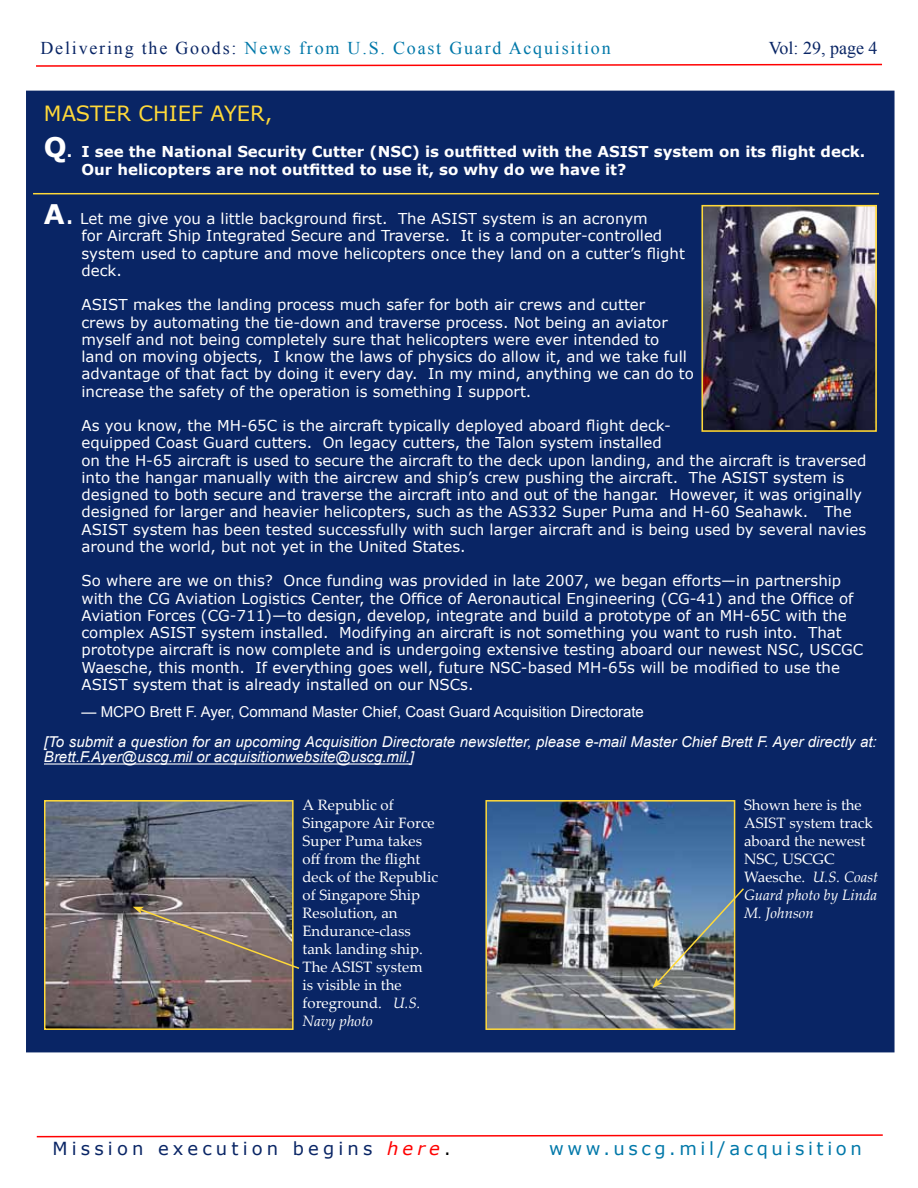
<style>
.page{position:relative;width:918px;height:1188px;background:#fff}
.page>*{position:absolute;margin:0;border:0;box-sizing:border-box;transform-origin:0 0}
.t1{font:21px "Verdana";color:#ffd939}
.t2{font:18px "Times New Roman";letter-spacing:.1em;color:#0078a9}
.t3{font:18px "Verdana";letter-spacing:.23em;color:#092565}
.t4{font:18px "Verdana";letter-spacing:.2em;color:#0078a9}
.t5{font:18px "Times New Roman";color:#092565}
.t6{font:15px/17.2px "Verdana";color:#fff}
.t7{font:15px/18px "Palatino Linotype";color:#fff}
.t8{font:italic 15px/15px "Arial";color:#fff}
.t9{font:700 15px/18px "Verdana";color:#fff}
.t10{font:15px "Arial";color:#fff}
.s1{color:#092565}
.s2{font-size:27px}
.s3{font-weight:700;font-size:27px}
.s4{font-style:italic}
.s5{font-style:italic;color:#f00}
.s6{color:#000}
</style>
<div class="page">
<div style="left:26px;top:91px;width:869px;height:961px;background:#092565"></div>
<img style="left:488px;top:803px;width:244px;height:224px">
<div style="left:485px;top:800px;width:250px;height:230px;border:2px solid #ffd939"></div>
<svg style="left:36px;top:63px;width:846px;height:4px"></svg>
<svg style="left:36px;top:1134px;width:847px;height:4px"></svg>
<hr style="left:44px;top:763px;width:366px;height:2px;background:#fff">
<img style="left:704px;top:208px;width:170px;height:221px">
<div style="left:701px;top:205px;width:176px;height:227px;border:2px solid #ffd939"></div>
<hr style="left:33px;top:193px;width:846px;height:1px;background:#ffd939">
<img style="left:47px;top:803px;width:86px;height:224px">
<div style="left:44px;top:800px;width:250px;height:230px;border:2px solid #ffd939"></div>
<svg style="left:133px;top:800px;width:309px;height:253px"></svg>
<img style="left:652px;top:800px;width:92px;height:202px">
<p class="t2" style="left:41px;top:36px;width:572px"><span class="s1">Delivering the Goods:</span> News from U.S. Coast Guard Acquisition</p>
<p class="t5" style="left:769px;top:36px;width:110px">Vol: 29, page 4</p>
<h1 class="t1" style="left:44px;top:100px;width:230px">MASTER CHIEF AYER,</h1>
<p class="t9" style="left:82px;top:142px;width:785px;text-indent:-38px"><span class="s2">Q</span>. I see the National Security Cutter (NSC) is outfitted with the ASIST system on its flight deck.<br>Our helicopters are not outfitted to use it, so why do we have it?</p>
<p class="t6" style="left:82px;top:210px;width:605px;text-indent:-38px"><span class="s3">A</span><span class="s2">.</span> Let me give you a little background first. The ASIST system is an acronym<br>for Aircraft Ship Integrated Secure and Traverse. It is a computer-controlled system used to capture and move helicopters once they land on a cutter’s flight deck.</p>
<p class="t6" style="left:82px;top:297px;width:614px">ASIST makes the landing process much safer for both air crews and cutter<br>crews by automating the tie-down and traverse process. Not being an aviator myself and not being completely sure that helicopters were ever intended to land on moving objects, I know the laws of physics do allow it, and we take full advantage of that fact by doing it every day. In my mind, anything we can do to increase the safety of the operation is something I support.</p>
<p class="t6" style="left:82px;top:417px;width:786px">As you know, the MH-65C is the aircraft typically deployed aboard flight deck-<br>equipped Coast Guard cutters. On legacy cutters, the Talon system installed<br>on the H-65 aircraft is used to secure the aircraft to the deck upon landing, and the aircraft is traversed into the hangar manually with the aircrew and ship’s crew pushing the aircraft. The ASIST system is designed to both secure and traverse the aircraft into and out of the hangar. However, it was originally designed for larger and heavier helicopters, such as the AS332 Super Puma and H-60 Seahawk. The ASIST system has been tested successfully with such larger aircraft and is being used by several navies around the world, but not yet in the United States.</p>
<p class="t6" style="left:82px;top:573px;width:783px">So where are we on this? Once funding was provided in late 2007, we began efforts—in partnership with the CG Aviation Logistics Center, the Office of Aeronautical Engineering (CG-41) and the Office of Aviation Forces (CG-711)—to design, develop, integrate and build a prototype of an MH-65C with the complex ASIST system installed. Modifying an aircraft is not something you want to rush into. That prototype aircraft is now complete and is undergoing extensive testing aboard our newest NSC, USCGC Waesche, this month. If everything goes well, future NSC-based MH-65s will be modified to use the ASIST system that is already installed on our NSCs.</p>
<p class="t10" style="left:81px;top:702px;width:564px">— MCPO Brett F. Ayer, Command Master Chief, Coast Guard Acquisition Directorate</p>
<p class="t8" style="left:44px;top:735px;width:834px">[To submit a question for an upcoming Acquisition Directorate newsletter, please e-mail Master Chief Brett F. Ayer directly at:<br>Brett.F.Ayer@uscg.mil or acquisitionwebsite@uscg.mil.]</p>
<p class="t7" style="left:303px;top:796px;width:137px">A Republic of<br>Singapore Air Force<br>Super Puma takes off from the flight deck of the Republic of Singapore Ship<br>Resolution, an<br>Endurance-class tank landing ship.<br>The ASIST system<br>is visible in the foreground. <span class="s4">U.S.<br>Navy photo</span></p>
<p class="t7" style="left:744px;top:796px;width:136px">Shown here is the<br>ASIST system track aboard the newest<br>NSC, USCGC<br>Waesche. <span class="s4">U.S. Coast<br>Guard photo by Linda<br>M. Johnson</span></p>
<p class="t3" style="left:53px;top:1137px;width:400px">Mission execution begins <span class="s5">here</span><span class="s6">.</span></p>
<p class="t4" style="left:549px;top:1137px;width:314px">www.uscg.mil/acquisition</p>
</div>
